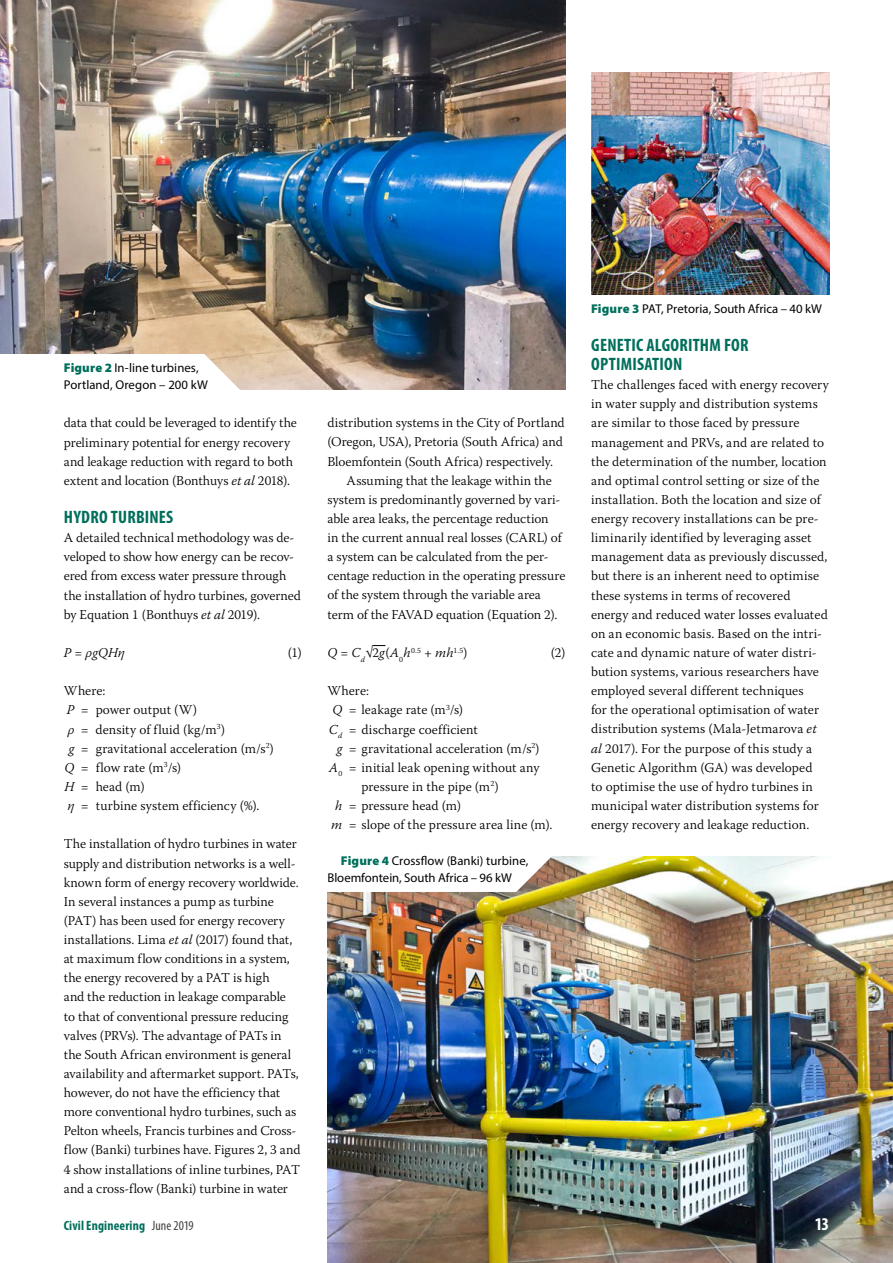
<style>
.page{position:relative;width:893px;height:1263px;background:#fff}
.page>*{position:absolute;margin:0;border:0;box-sizing:border-box;transform-origin:0 0}
.t1{font:700 condensed 18px/19.2px "Myriad Pro";letter-spacing:.01em;color:#006f5b}
.t2{font:700 condensed 18px "Myriad Pro";color:#fff}
.t3{font:300 13.5px/19.2px "Warnock Pro";color:#000}
.t4{font:italic 300 13.5px "Warnock Pro";letter-spacing:.005em;color:#000}
.t5{font:700 condensed 13.5px "Myriad Pro";letter-spacing:.01em;color:#006f5b}
.t6{font:12.75px/16.5px "Myriad Pro";letter-spacing:.005em;color:#000}
.s1{font-weight:900;color:#006f5b}
.s2{font-style:italic}
.s3{font-style:normal}
.s4{font-weight:400;color:#414042}
</style>
<div class="page">
<svg style="left:372px;top:645px;width:13px;height:1px"></svg>
<img style="left:0;top:0;width:566px;height:389px">
<img style="left:591px;top:72px;width:238px;height:222px">
<img style="left:327px;top:857px;width:566px;height:406px">
<svg style="left:60px;top:354px;width:189px;height:36px"></svg>
<div style="left:0;top:354px;width:60px;height:45px;background:#fff"></div>
<svg style="left:327px;top:856px;width:234px;height:36px"></svg>
<p class="t6" style="left:64px;top:359px;width:146px"><span class="s1">Figure 2</span> In-line turbines,<br>Portland, Oregon – 200 kW</p>
<p class="t3" style="left:64px;top:413px;width:235px">data that could be leveraged to identify the preliminary potential for energy recovery and leakage reduction with regard to both extent and location (Bonthuys <span class="s2">et al</span> 2018).</p>
<h1 class="t1" style="left:64px;top:507px;width:111px">HYDRO TUR BINES</h1>
<p class="t3" style="left:64px;top:528px;width:239px">A detailed technical methodology was de&shy;veloped to show how energy can be recov&shy;ered from excess water pressure through the installation of hydro turbines, governed by Equation 1 (Bonthuys <span class="s2">et al</span> 2019).</p>
<p class="t4" style="left:64px;top:644px;width:63px">P <span class="s3">=</span> ρgQHη</p>
<p class="t3" style="left:288px;top:643px;width:16px">(1)</p>
<p class="t3" style="left:64px;top:681px;width:43px">Where:</p>
<p class="t3" style="left:67px;top:700px;width:132px"><span class="s2">P</span> = power output (W)</p>
<p class="t3" style="left:68px;top:719px;width:159px"><span class="s2">ρ</span> = density of fluid (kg/m<sup>3</sup>)</p>
<p class="t3" style="left:69px;top:738px;width:206px"><span class="s2">g</span> = gravitational acceleration (m/s<sup>2</sup>)</p>
<p class="t3" style="left:65px;top:757px;width:118px"><span class="s2">Q</span> = flow rate (m<sup>3</sup>/s)</p>
<p class="t3" style="left:64px;top:777px;width:82px"><span class="s2">H</span> = head (m)</p>
<p class="t3" style="left:67px;top:796px;width:194px"><span class="s2">η</span> = turbine system efficiency (%).</p>
<p class="t3" style="left:64px;top:834px;width:238px">The installation of hydro turbines in water supply and distribution networks is a well&shy;known form of energy recovery worldwide.<br>In several instances a pump as turbine (PAT) has been used for energy recovery installations. Lima <span class="s2">et al</span> (2017) found that, at maximum flow conditions in a system, the energy recovered by a PAT is high<br>and the reduction in leakage comparable to that of conventional pressure reducing valves (PRVs). The advantage of PATs in the South African environment is general availability and aftermarket support. PATs, however, do not have the efficiency that more conventional hydro turbines, such as Pelton wheels, Francis turbines and Cross&shy;flow (Banki) turbines have. Figures 2, 3 and 4 show installations of inline turbines, PAT and a cross-flow (Banki) turbine in water</p>
<p class="t3" style="left:327px;top:413px;width:239px">distribution systems in the City of Portland</p>
<p class="t3" style="left:327px;top:432px;width:237px">(Oregon, USA), Pretoria (South Africa) and</p>
<p class="t3" style="left:327px;top:451px;width:227px">Bloemfontein (South Africa) respectively.</p>
<p class="t3" style="left:347px;top:470px;width:207px">Assuming that the leakage within the</p>
<p class="t3" style="left:327px;top:490px;width:234px">system is predominantly governed by vari-</p>
<p class="t3" style="left:327px;top:509px;width:223px">able area leaks, the percentage reduction</p>
<p class="t3" style="left:327px;top:528px;width:236px">in the current annual real losses (CARL) of</p>
<p class="t3" style="left:327px;top:547px;width:223px">a system can be calculated from the per-</p>
<p class="t3" style="left:327px;top:566px;width:239px">centage reduction in the operating pressure</p>
<p class="t3" style="left:327px;top:585px;width:215px">of the system through the variable area</p>
<p class="t3" style="left:327px;top:604px;width:231px">term of the FAVAD equation (Equation 2).</p>
<p class="t4" style="left:327px;top:644px;width:142px">Q <span class="s3">=</span> C<sub>d</sub><span class="s3">√2</span>g<span class="s3">(</span>A<sub>0</sub>h<sup>0.5</sup> <span class="s3">+</span> mh<sup>1.5</sup><span class="s3">)</span></p>
<p class="t3" style="left:551px;top:643px;width:16px">(2)</p>
<p class="t3" style="left:327px;top:681px;width:43px">Where:</p>
<p class="t3" style="left:332px;top:700px;width:132px"><span class="s2">Q</span> = leakage rate (m<sup>3</sup>/s)</p>
<p class="t3" style="left:329px;top:719px;width:150px"><span class="s2">C</span><sub>d</sub> = discharge coefficient</p>
<p class="t3" style="left:337px;top:738px;width:204px"><span class="s2">g</span> = gravitational acceleration (m/s<sup>2</sup>)</p>
<p class="t3" style="left:329px;top:757px;width:212px"><span class="s2">A</span><sub>0</sub> = initial leak opening without any</p>
<p class="t3" style="left:361px;top:777px;width:139px">pressure in the pipe (m<sup>2</sup>)</p>
<p class="t3" style="left:335px;top:796px;width:128px"><span class="s2">h</span> = pressure head (m)</p>
<p class="t3" style="left:331px;top:815px;width:223px"><span class="s2">m</span> = slope of the pressure area line (m).</p>
<p class="t6" style="left:327px;top:853px;width:203px;text-indent:13px"><span class="s1">Figure 4</span> Crossflow (Banki) turbine,<br>Bloemfontein, South Africa – 96 kW</p>
<p class="t6" style="left:591px;top:300px;width:232px"><span class="s1">Figure 3</span> PAT, Pretoria, South Africa – 40 kW</p>
<h1 class="t1" style="left:591px;top:335px;width:158px">GENETIC ALGORITHM FOR<br>OPTIMISATION</h1>
<p class="t3" style="left:591px;top:375px;width:239px">The challenges faced with energy recovery in water supply and distribution systems are similar to those faced by pressure management and PRVs, and are related to the determination of the number, location and optimal control setting or size of the installation. Both the location and size of energy recovery installations can be pre&shy;liminarily identified by leveraging asset management data as previously discussed, but there is an inherent need to optimise these systems in terms of recovered energy and reduced water losses evaluated on an economic basis. Based on the intri&shy;cate and dynamic nature of water distri&shy;bution systems, various researchers have employed several different techniques<br>for the operational optimisation of water distribution systems (Mala-Jetmarova <span class="s2">et al</span> 2017). For the purpose of this study a Genetic Algorithm (GA) was developed<br>to optimise the use of hydro turbines in municipal water distribution systems for energy recovery and leakage reduction.</p>
<p class="t5" style="left:64px;top:1217px;width:131px">Civil Engineering <span class="s4">June 2019</span></p>
<h1 class="t2" style="left:815px;top:1212px;width:16px">13</h1>
</div>
